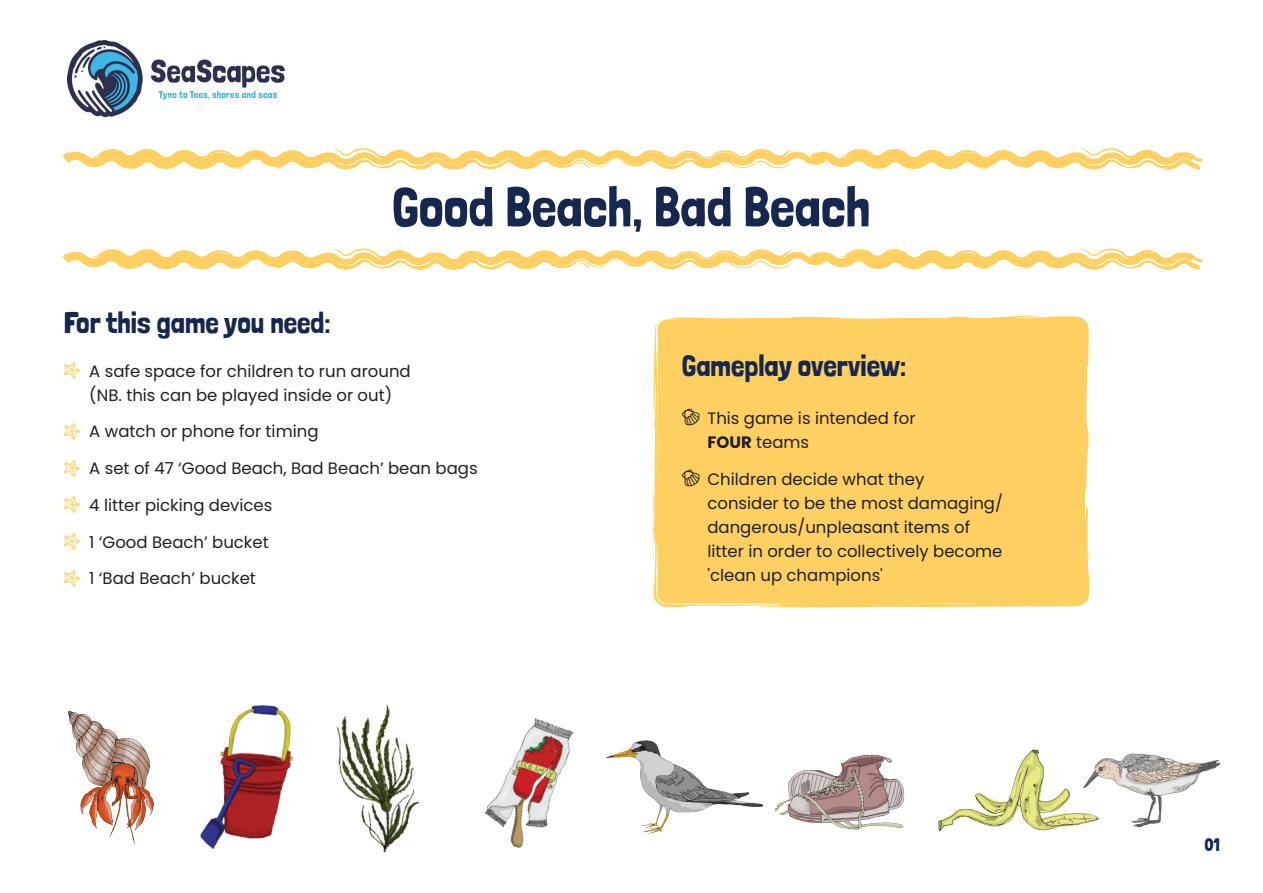
<style>
.page{position:relative;width:1263px;height:893px;background:#fff}
.page>*{position:absolute;margin:0;border:0;box-sizing:border-box;transform-origin:0 0}
.t1{font:55.5px "Londrina Solid";color:#162750}
.t2{font:30px "Londrina Solid";color:#162750}
.t3{font:18px "Londrina Solid";color:#162750}
.t4{font:16.5px/24px "Poppins";color:#231f20}
.s1{font-weight:700}
</style>
<div class="page">
<img style="left:68px;top:41px;width:216px;height:76px">
<img style="left:1106px;top:753px;width:115px;height:75px">
<img style="left:336px;top:704px;width:83px;height:149px">
<img style="left:485px;top:718px;width:89px;height:130px">
<img style="left:200px;top:705px;width:94px;height:144px">
<img style="left:68px;top:711px;width:86px;height:133px">
<img style="left:606px;top:740px;width:157px;height:95px">
<img style="left:774px;top:754px;width:131px;height:76px">
<img style="left:938px;top:749px;width:168px;height:83px">
<div style="left:652px;top:316px;width:437px;height:292px;background:#fed061"></div>
<svg style="left:62px;top:248px;width:1142px;height:22px"></svg>
<svg style="left:62px;top:148px;width:1141px;height:22px"></svg>
<svg style="left:682px;top:409px;width:18px;height:17px"></svg>
<svg style="left:682px;top:470px;width:18px;height:16px"></svg>
<h1 class="t1" style="left:392px;top:174px;width:480px">Good Beach, Bad Beach</h1>
<h2 class="t2" style="left:64px;top:305px;width:268px">For this game you need:</h2>
<p class="t4" style="left:89px;top:359px;width:323px">A safe space for children to run around (NB. this can be played inside or out)</p>
<p class="t4" style="left:89px;top:420px;width:231px">A watch or phone for timing</p>
<p class="t4" style="left:89px;top:456px;width:390px">A set of 47 ‘Good Beach, Bad Beach’ bean bags</p>
<p class="t4" style="left:89px;top:493px;width:185px">4 litter picking devices</p>
<p class="t4" style="left:89px;top:530px;width:181px">1 ‘Good Beach’ bucket</p>
<p class="t4" style="left:89px;top:567px;width:168px">1 ‘Bad Beach’ bucket</p>
<h2 class="t2" style="left:682px;top:348px;width:226px">Gameplay overview:</h2>
<p class="t4" style="left:707px;top:406px;width:210px">This game is intended for<br><span class="s1">FOUR</span> teams</p>
<p class="t4" style="left:707px;top:467px;width:297px">Children decide what they<br>consider to be the most damaging/ dangerous/unpleasant items of litter in order to collectively become 'clean up champions'</p>
<p class="t3" style="left:1204px;top:834px;width:17px">01</p>
</div>
